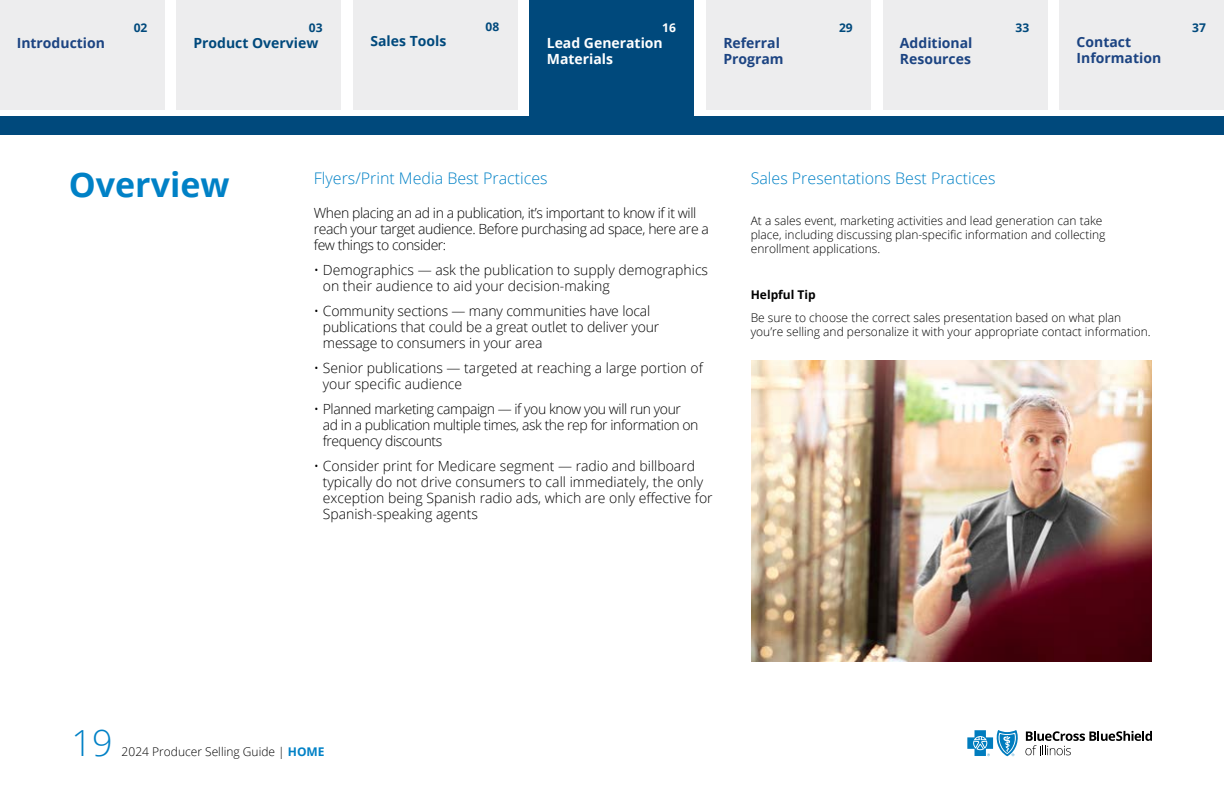
<style>
.page{position:relative;width:1224px;height:792px;background:#fff}
.page>*{position:absolute;margin:0;border:0;box-sizing:border-box;transform-origin:0 0}
.t1{font:300 36px "Open Sans";color:#0081c6}
.t2{font:700 34px "Open Sans";color:#0081c6}
.t3{font:300 16px "Open Sans";color:#0081c6}
.t4{font:300 14px/16px "Open Sans";letter-spacing:-.01em;color:#000}
.t5{font:300 14px/16px "Open Sans";letter-spacing:-.03em;color:#000}
.t6{font:700 14px/16px "Open Sans";color:#1c4482}
.t7{font:700 14px "Open Sans";color:#00497c}
.t8{font:700 14px/16px "Open Sans";color:#fff}
.t9{font:300 12px/14px "Open Sans";color:#000}
.t10{font:700 12px "Open Sans";color:#00497c}
.t11{font:700 12px "Open Sans";color:#000}
.t12{font:700 12px "Open Sans";color:#fff}
.s1{font-weight:700;color:#0081c6}
</style>
<div class="page">
<svg style="left:967px;top:730px;width:51px;height:26px"></svg>
<svg style="left:1025px;top:731px;width:127px;height:24px"></svg>
<div style="left:0;top:116px;width:1224px;height:19px;background:#00497c"></div>
<img style="left:751px;top:360px;width:400px;height:302px">
<div style="left:0;top:0;width:164px;height:110px;background:#ededee"></div>
<div style="left:177px;top:0;width:164px;height:110px;background:#ededee"></div>
<div style="left:353px;top:0;width:164px;height:110px;background:#ededee"></div>
<div style="left:530px;top:0;width:164px;height:117px;background:#00497c"></div>
<div style="left:883px;top:0;width:164px;height:110px;background:#ededee"></div>
<div style="left:707px;top:0;width:164px;height:110px;background:#ededee"></div>
<div style="left:1060px;top:0;width:164px;height:110px;background:#ededee"></div>
<p class="t6" style="left:17px;top:34px;width:90px">Introduction</p>
<p class="t10" style="left:134px;top:19px;width:15px">02</p>
<p class="t10" style="left:309px;top:19px;width:15px">03</p>
<p class="t7" style="left:193px;top:33px;width:127px">Product Overview</p>
<p class="t7" style="left:370px;top:31px;width:77px">Sales Tools</p>
<p class="t10" style="left:486px;top:18px;width:15px">08</p>
<p class="t12" style="left:662px;top:19px;width:15px">16</p>
<p class="t8" style="left:547px;top:34px;width:118px">Lead Generation<br>Materials</p>
<p class="t6" style="left:723px;top:34px;width:62px">Referral<br>Program</p>
<p class="t10" style="left:839px;top:19px;width:15px">29</p>
<p class="t6" style="left:900px;top:34px;width:74px">Additional<br>Resources</p>
<p class="t10" style="left:1016px;top:19px;width:15px">33</p>
<p class="t6" style="left:1077px;top:34px;width:86px">Contact<br>Information</p>
<p class="t10" style="left:1192px;top:19px;width:15px">37</p>
<h2 class="t2" style="left:69px;top:161px;width:162px">Overview</h2>
<p class="t3" style="left:314px;top:167px;width:235px">Flyers/Print Media Best Practices</p>
<p class="t5" style="left:314px;top:204px;width:396px">When placing an ad in a publication, it’s important to know if it will reach your target audience. Before purchasing ad space, here are a few things to consider:</p>
<p class="t4" style="left:323px;top:261px;width:387px;text-indent:-9px">• Demographics — ask the publication to supply demographics on their audience to aid your decision-making</p>
<p class="t4" style="left:323px;top:302px;width:338px;text-indent:-9px">• Community sections — many communities have local publications that could be a great outlet to deliver your message to consumers in your area</p>
<p class="t4" style="left:323px;top:359px;width:382px;text-indent:-9px">• Senior publications — targeted at reaching a large portion of your specific audience</p>
<p class="t5" style="left:323px;top:400px;width:377px;text-indent:-9px">• Planned marketing campaign — if you know you will run your ad in a publication multiple times, ask the rep for information on frequency discounts</p>
<p class="t4" style="left:323px;top:457px;width:391px;text-indent:-9px">• Consider print for Medicare segment — radio and billboard typically do not drive consumers to call immediately, the only exception being Spanish radio ads, which are only effective for Spanish-speaking agents</p>
<p class="t3" style="left:751px;top:167px;width:246px">Sales Presentations Best Practices</p>
<p class="t9" style="left:751px;top:213px;width:356px">At a sales event, marketing activities and lead generation can take place, including discussing plan-specific information and collecting enrollment applications.</p>
<p class="t11" style="left:751px;top:286px;width:67px">Helpful Tip</p>
<p class="t9" style="left:751px;top:310px;width:401px">Be sure to choose the correct sales presentation based on what plan you’re selling and personalize it with your appropriate contact information.</p>
<h1 class="t1" style="left:72px;top:718px;width:43px">19</h1>
<p class="t9" style="left:122px;top:744px;width:204px">2024 Producer Selling Guide | <span class="s1">HOME</span></p>
</div>
